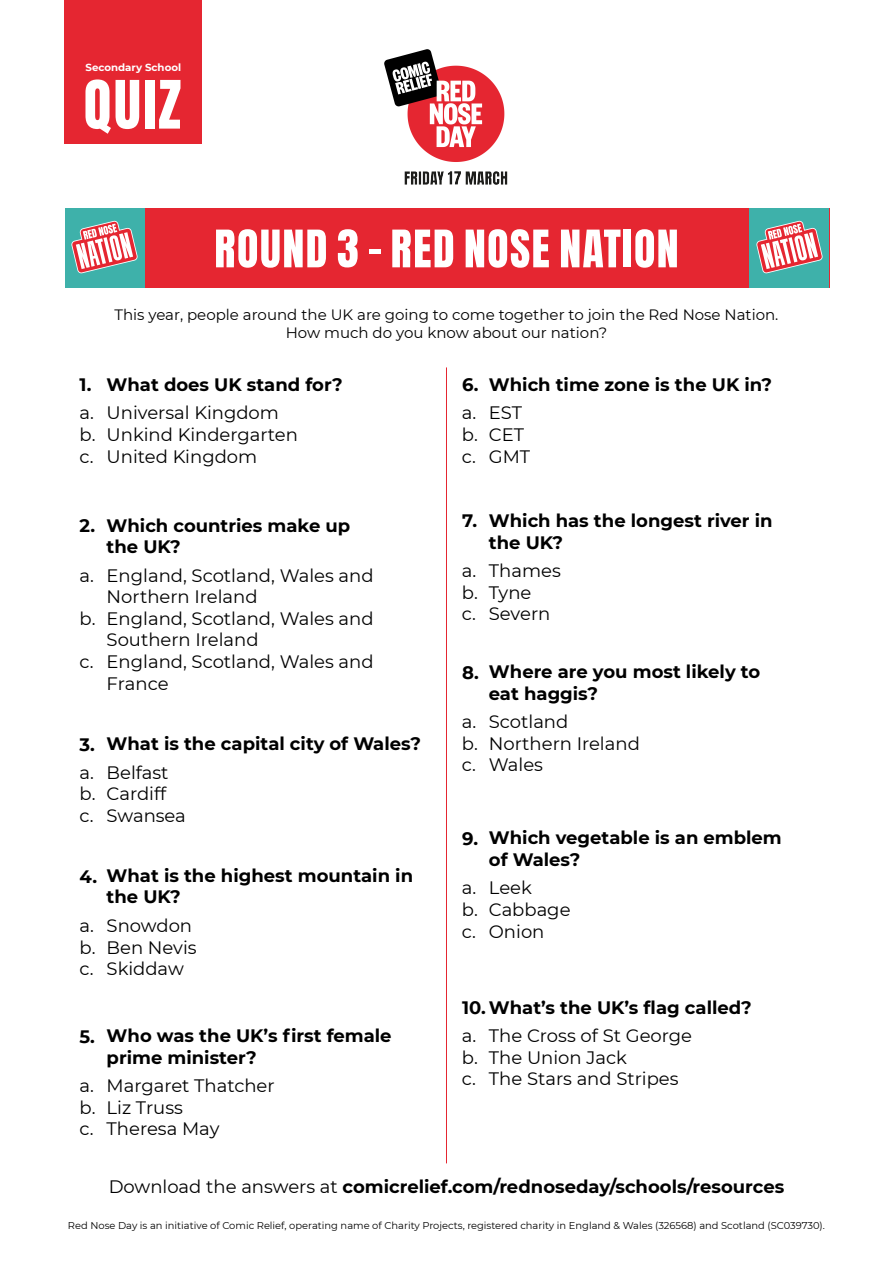
<style>
.page{position:relative;width:893px;height:1263px;background:#fff}
.page>*{position:absolute;margin:0;border:0;box-sizing:border-box;transform-origin:0 0}
.t1{font:54px "RND Anton";color:#fff}
.t2{font:18px/21.6px "Montserrat";color:#000}
.t3{font:700 18px/21.6px "Montserrat";color:#000}
.t4{font:15px/18px "Montserrat";color:#000;text-align:center}
.t5{font:700 10.2px "Montserrat";color:#fff}
.t6{font:9.9px "Montserrat";color:#000}
.s1{font-weight:400}
</style>
<div class="page">
<div style="left:65px;top:208px;width:764px;height:80px;background:#e52631"></div>
<img style="left:384px;top:49px;width:124px;height:136px">
<div style="left:65px;top:208px;width:79px;height:80px;background:#3eb1aa"></div>
<div style="left:750px;top:208px;width:79px;height:80px;background:#3eb1aa"></div>
<img style="left:756px;top:220px;width:66px;height:54px">
<img style="left:72px;top:220px;width:66px;height:54px">
<div style="left:64px;top:0;width:138px;height:144px;background:#e52631"></div>
<svg style="left:85px;top:79px;width:54px;height:55px"></svg>
<div style="left:145px;top:80px;width:9px;height:49px;background:#fff"></div>
<svg style="left:159px;top:80px;width:21px;height:49px"></svg>
<hr style="left:446px;top:368px;width:1px;height:795px;background:#e52631">
<p class="t5" style="left:85px;top:60px;width:97px">Secondary School</p>
<h1 class="t1" style="left:214px;top:226px;width:467px">ROUND 3 - RED NOSE NATION</h1>
<p class="t4" style="left:114px;top:305px;width:665px">This year, people around the UK are going to come together to join the Red Nose Nation.<br>How much do you know about our nation?</p>
<p class="t3" style="left:107px;top:373px;width:238px">What does UK stand for?</p>
<p class="t2" style="left:80px;top:401px;width:220px">a. Universal Kingdom b. Unkind Kindergarten c. United Kingdom</p>
<p class="t3" style="left:462px;top:373px;width:312px">1. Which time zone is the UK in?</p>
<p class="t2" style="left:462px;top:402px;width:70px">a. EST b. CET c. GMT</p>
<p class="t3" style="left:462px;top:373px;width:18px">6.</p>
<p class="t3" style="left:80px;top:373px;width:13px">1.</p>
<p class="t3" style="left:107px;top:513px;width:245px;text-indent:-27px">1. Which countries make up the UK?</p>
<p class="t2" style="left:80px;top:564px;width:295px">a. England, Scotland, Wales and</p>
<p class="t2" style="left:107px;top:585px;width:152px">Northern Ireland</p>
<p class="t2" style="left:80px;top:607px;width:295px">b. England, Scotland, Wales and</p>
<p class="t2" style="left:107px;top:629px;width:154px">Southern Ireland</p>
<p class="t2" style="left:80px;top:650px;width:295px">c. England, Scotland, Wales and</p>
<p class="t2" style="left:107px;top:672px;width:63px">France</p>
<p class="t3" style="left:80px;top:513px;width:17px">2.</p>
<p class="t3" style="left:80px;top:732px;width:343px">1. What is the capital city of Wales?</p>
<p class="t2" style="left:80px;top:761px;width:108px">a. Belfast b. Cardiff<br>c. Swansea</p>
<p class="t3" style="left:80px;top:732px;width:17px">3.</p>
<p class="t3" style="left:107px;top:864px;width:308px;text-indent:-27px">1. What is the highest mountain in the UK?</p>
<p class="t2" style="left:80px;top:914px;width:119px">a. Snowdon b. Ben Nevis c. Skiddaw</p>
<p class="t3" style="left:80px;top:864px;width:19px">4.</p>
<p class="t3" style="left:107px;top:1024px;width:287px;text-indent:-27px">1. Who was the UK’s first female prime minister?</p>
<p class="t2" style="left:80px;top:1074px;width:197px">a. Margaret Thatcher b. Liz Truss<br>c. Theresa May</p>
<p class="t3" style="left:80px;top:1024px;width:17px">5.</p>
<p class="t3" style="left:489px;top:509px;width:285px;text-indent:-27px">1. Which has the longest river in the UK?</p>
<p class="t2" style="left:462px;top:559px;width:100px">a. Thames b. Tyne<br>c. Severn</p>
<p class="t3" style="left:462px;top:509px;width:16px">7.</p>
<p class="t3" style="left:489px;top:660px;width:273px;text-indent:-27px">1. Where are you most likely to eat haggis?</p>
<p class="t2" style="left:462px;top:710px;width:179px">a. Scotland<br>b. Northern Ireland c. Wales</p>
<p class="t3" style="left:462px;top:660px;width:18px">8.</p>
<p class="t3" style="left:489px;top:826px;width:294px;text-indent:-27px">1. Which vegetable is an emblem of Wales?</p>
<p class="t2" style="left:462px;top:876px;width:110px">a. Leek<br>b. Cabbage c. Onion</p>
<p class="t3" style="left:462px;top:827px;width:17px">9.</p>
<p class="t3" style="left:469px;top:995px;width:284px">. What’s the UK’s flag called?</p>
<p class="t2" style="left:462px;top:1024px;width:232px">a. The Cross of St George b. The Union Jack<br>c. The Stars and Stripes</p>
<p class="t3" style="left:462px;top:996px;width:25px">10.</p>
<p class="t3" style="left:109px;top:1175px;width:677px"><span class="s1">Download the answers at</span> comicrelief.com/rednoseday/schools/resources</p>
<p class="t6" style="left:68px;top:1219px;width:758px">Red Nose Day is an initiative of Comic Relief, operating name of Charity Projects, registered charity in England &amp; Wales (326568) and Scotland (SC039730).</p>
</div>
